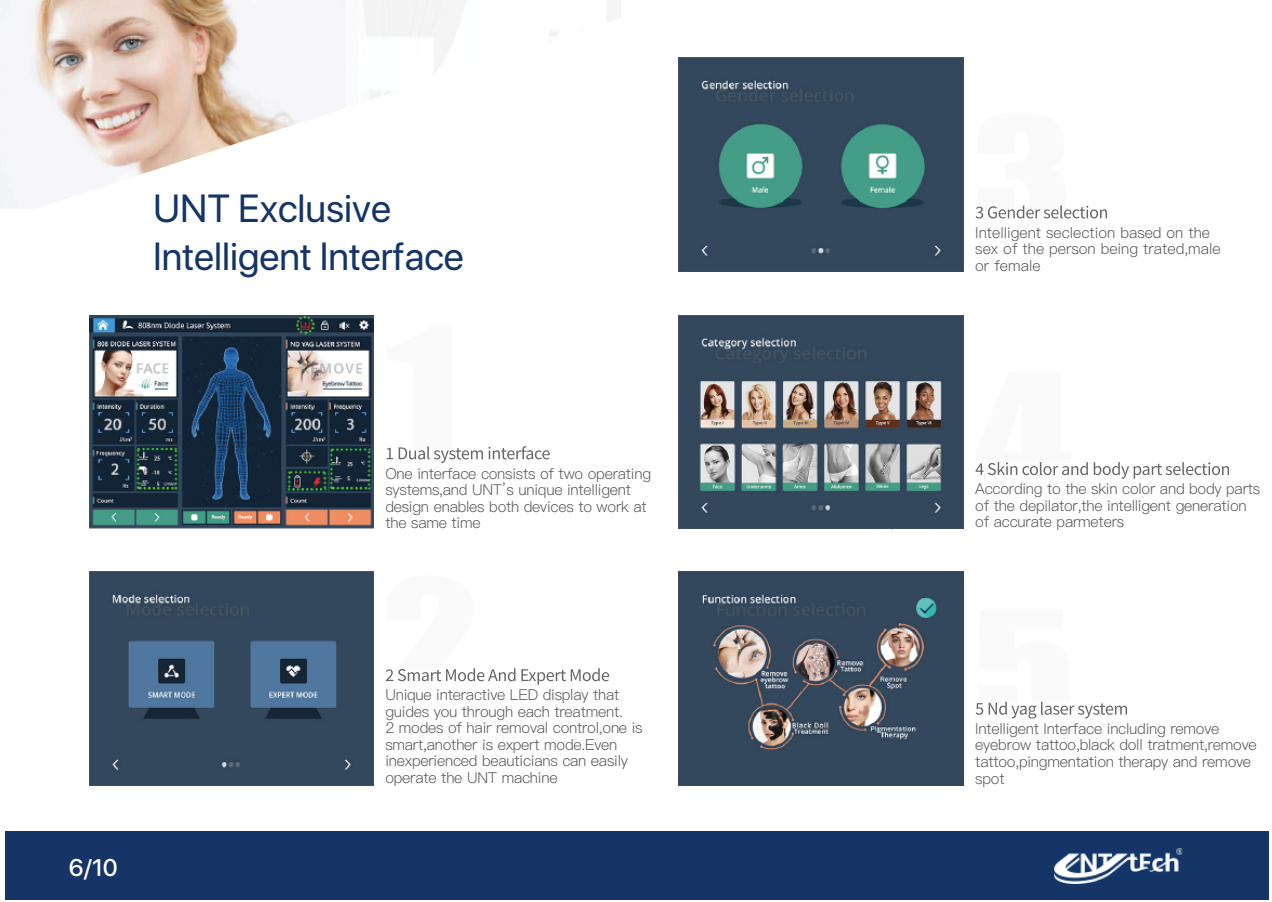
<style>
.page{position:relative;width:1272px;height:902px;background:#fff}
.page>*{position:absolute;margin:0;border:0;box-sizing:border-box;transform-origin:0 0}
.t1{font:39px/48px "SF Pro Display";color:#153567}
.t2{font:500 24px "SF Pro Display";color:#fff}
.t3{font:15px/16.5px "Ping Fang SC Regular";letter-spacing:-.015em;color:#5b5b5c}
</style>
<div class="page">
<div style="left:6px;top:831px;width:1262px;height:68px;background:#153567"></div>
<img style="left:1054px;top:848px;width:128px;height:35px">
<svg style="left:853px;top:528px;width:103px;height:1px"></svg>
<img style="left:0;top:0;width:345px;height:209px">
<img style="left:679px;top:315px;width:284px;height:213px">
<img style="left:679px;top:58px;width:284px;height:213px">
<img style="left:679px;top:572px;width:284px;height:213px">
<img style="left:89px;top:315px;width:285px;height:213px">
<img style="left:89px;top:572px;width:285px;height:213px">
<svg style="left:386px;top:446px;width:163px;height:17px"></svg>
<svg style="left:975px;top:205px;width:131px;height:13px"></svg>
<svg style="left:386px;top:668px;width:223px;height:16px"></svg>
<svg style="left:975px;top:462px;width:253px;height:16px"></svg>
<svg style="left:975px;top:701px;width:151px;height:17px"></svg>
<h1 class="t1" style="left:153px;top:184px;width:312px">UNT Exclusive<br>Intelligent Interface</h1>
<h2 class="t2" style="left:69px;top:850px;width:50px">6/10</h2>
<p class="t3" style="left:385px;top:465px;width:267px">One interface consists of two operating systems,and UNT’s unique intelligent design enables both devices to work at the same time</p>
<p class="t3" style="left:385px;top:686px;width:259px">Unique interactive LED display that guides you through each treatment.<br>2 modes of hair removal control,one is smart,another is expert mode.Even inexperienced beauticians can easily operate the UNT machine</p>
<p class="t3" style="left:975px;top:224px;width:247px">Intelligent seclection based on the sex of the person being trated,male or female</p>
<p class="t3" style="left:975px;top:480px;width:286px">According to the skin color and body parts of the depilator,the intelligent generation of accurate parmeters</p>
<p class="t3" style="left:975px;top:720px;width:283px">Intelligent Interface including remove eyebrow tattoo,black doll tratment,remove tattoo,pingmentation therapy and remove spot</p>
</div>
